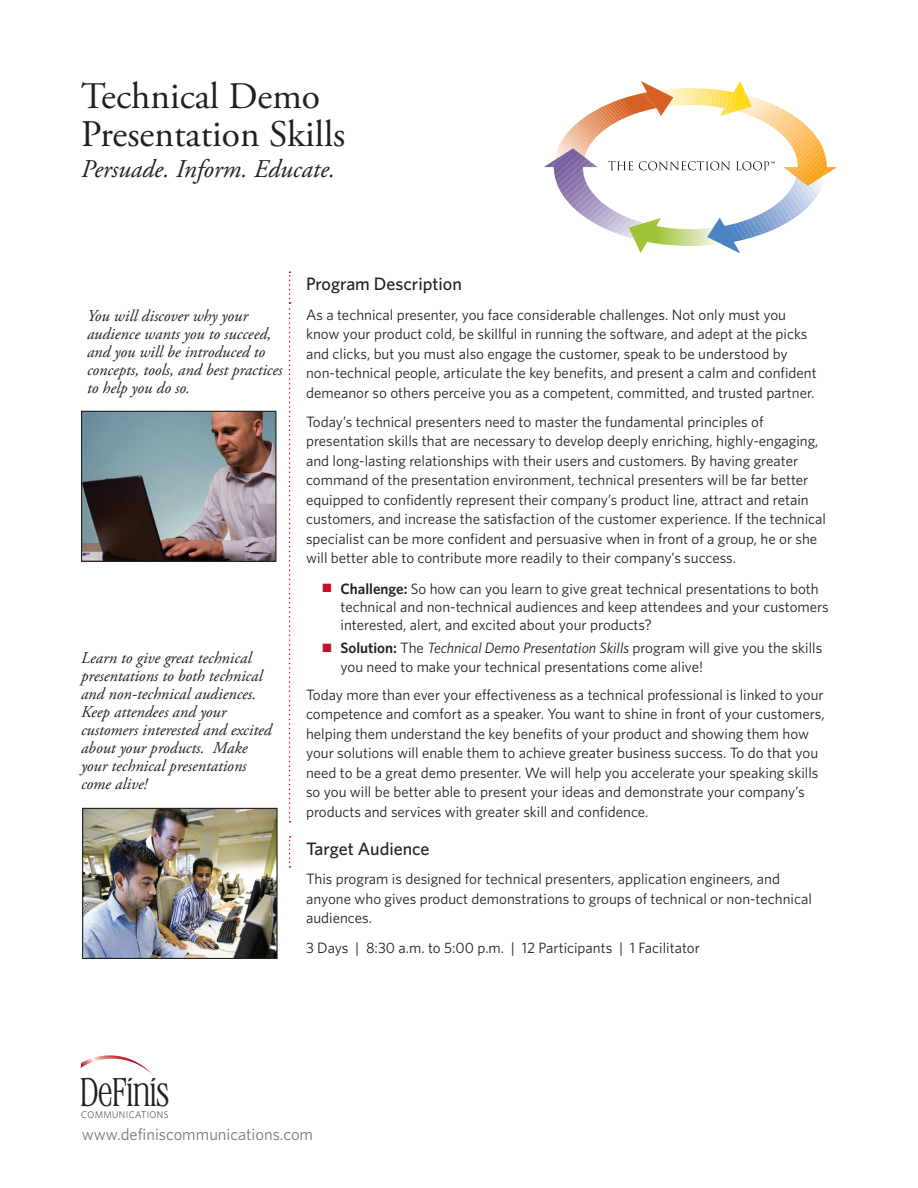
<style>
.page{position:relative;width:918px;height:1188px;background:#fff}
.page>*{position:absolute;margin:0;border:0;box-sizing:border-box;transform-origin:0 0}
.t1{font:300 41.85px "Stirling";letter-spacing:-.03em;color:#231f20;scale:.87 1}
.t2{font:37.5px/37.5px "Adobe Garamond Pro";color:#231f20}
.subtitle{font:italic 25.5px "Adobe Garamond Pro";color:#231f20}
.B_head_CELL{font:500 18px "Whitney";color:#231f20}
.quote{font:italic 16.5px/18px "Adobe Garamond Pro";color:#231f20}
.cell_text{font:16.5px "Whitney";color:#76787b}
.cell_text-2{font:15px/19.5px "Whitney";color:#231f20}
.challenge_text{font:15px/18.3px "Whitney";color:#231f20}
.t3{font:300 9.75px "Whitney";letter-spacing:.045em;color:#231f20;scale:.95 1}
.s1{color:#c3102f}
.s2{font-weight:600}
.s3{font-style:italic}
</style>
<div class="page">
<svg style="left:289px;top:272px;width:2px;height:551px"></svg>
<svg style="left:289px;top:836px;width:2px;height:32px"></svg>
<svg style="left:81px;top:1055px;width:71px;height:19px"></svg>
<img style="left:84px;top:810px;width:192px;height:147px">
<div style="left:82px;top:808px;width:196px;height:151px;border:1px solid #231f20"></div>
<img style="left:83px;top:413px;width:191px;height:147px">
<div style="left:81px;top:411px;width:195px;height:151px;border:1px solid #231f20"></div>
<svg style="left:544px;top:81px;width:293px;height:172px"></svg>
<p class="t2" style="left:81px;top:79px;width:266px">Technical Demo<br>Presentation Skills</p>
<p class="subtitle" style="left:81px;top:154px;width:256px">Persuade. Inform. Educate.</p>
<p class="B_head_CELL" style="left:306px;top:273px;width:157px">Program Description</p>
<p class="quote" style="left:87px;top:307px;width:197px">You will discover why your audience wants you to succeed, and you will be introduced to concepts, tools, and best practices to help you do so.</p>
<p class="cell_text-2" style="left:306px;top:304px;width:512px">As a technical presenter, you face considerable challenges. Not only must you know your product cold, be skillful in running the software, and adept at the picks and clicks, but you must also engage the customer, speak to be understood by non-technical people, articulate the key benefits, and present a calm and confident demeanor so others perceive you as a competent, committed, and trusted partner.</p>
<p class="cell_text-2" style="left:306px;top:412px;width:522px">Today’s technical presenters need to master the fundamental principles of presentation skills that are necessary to develop deeply enriching, highly-engaging, and long-lasting relationships with their users and customers. By having greater command of the presentation environment, technical presenters will be far better equipped to confidently represent their company’s product line, attract and retain customers, and increase the satisfaction of the customer experience. If the technical specialist can be more confident and persuasive when in front of a group, he or she will better able to contribute more readily to their company’s success.</p>
<p class="challenge_text" style="left:341px;top:579px;width:490px;text-indent:-18px"><span class="s1">■</span> <span class="s2">Challenge:</span> So how can you learn to give great technical presentations to both technical and non-technical audiences and keep attendees and your customers interested, alert, and excited about your products?</p>
<p class="challenge_text" style="left:341px;top:638px;width:483px;text-indent:-18px"><span class="s1">■</span> <span class="s2">Solution:</span> The <span class="s3">Technical Demo Presentation Skills</span> program will give you the skills you need to make your technical presentations come alive!</p>
<p class="cell_text-2" style="left:306px;top:684px;width:520px">Today more than ever your effectiveness as a technical professional is linked to your competence and comfort as a speaker. You want to shine in front of your customers, helping them understand the key benefits of your product and showing them how your solutions will enable them to achieve greater business success. To do that you need to be a great demo presenter. We will help you accelerate your speaking skills so you will be better able to present your ideas and demonstrate your company’s products and services with greater skill and confidence.</p>
<p class="B_head_CELL" style="left:306px;top:838px;width:125px">Target Audience</p>
<p class="cell_text-2" style="left:306px;top:869px;width:507px">This program is designed for technical presenters, application engineers, and anyone who gives product demonstrations to groups of technical or non-technical audiences.</p>
<p class="cell_text-2" style="left:306px;top:937px;width:395px">3 Days | 8:30 a.m. to 5:00 p.m. | 12 Participants | 1 Facilitator</p>
<p class="quote" style="left:81px;top:650px;width:192px">Learn to give great technical presentations to both technical and non-technical audiences.<br>Keep attendees and your customers interested and excited about your products. Make your technical presentations come alive!</p>
<p class="t1" style="left:80px;top:1070px;width:105px">DeFinis</p>
<p class="t3" style="left:81px;top:1109px;width:93px">COMMUNICATIONS</p>
<p class="cell_text" style="left:82px;top:1125px;width:233px">www.definiscommunications.com</p>
</div>
